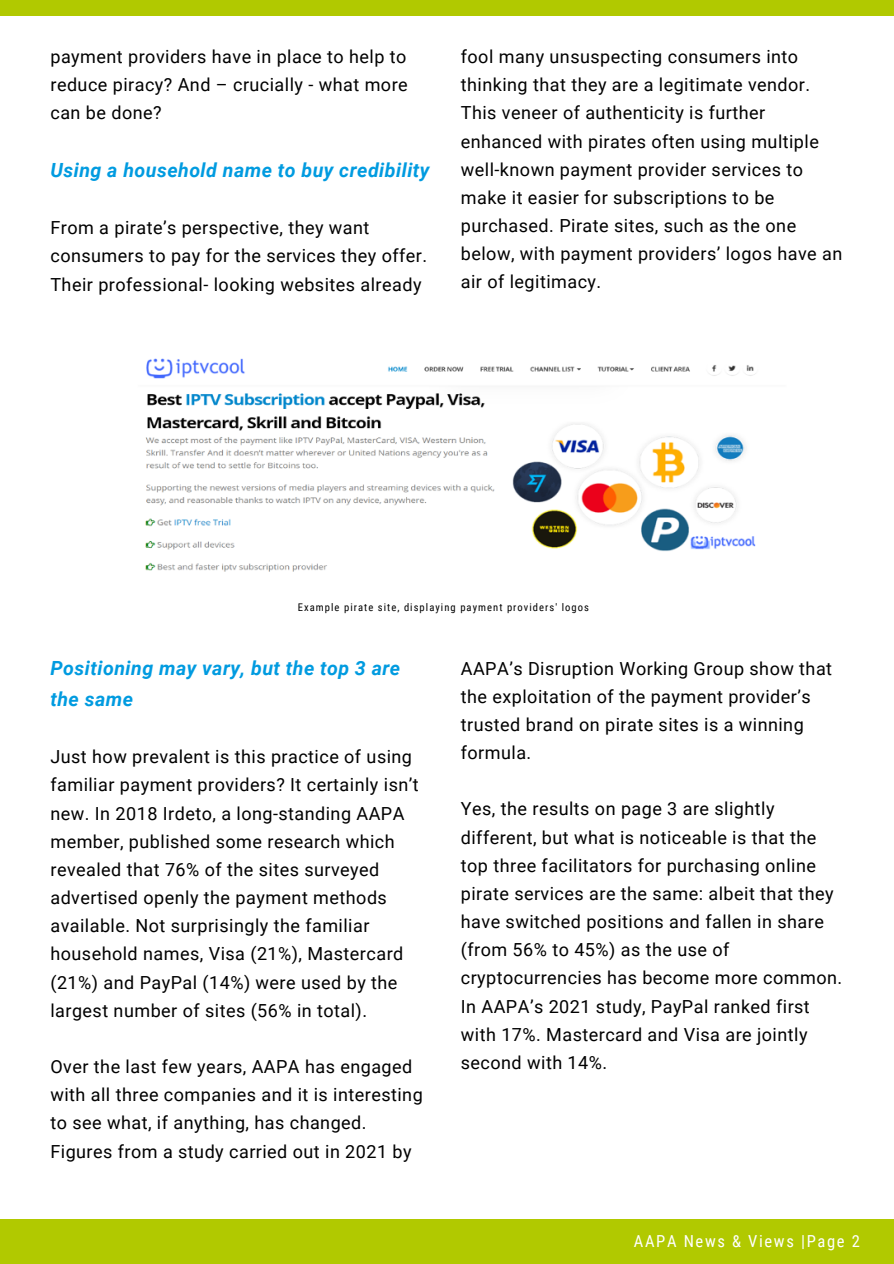
<style>
.page{position:relative;width:894px;height:1264px;background:#fff}
.page>*{position:absolute;margin:0;border:0;box-sizing:border-box;transform-origin:0 0}
.t1{font:italic 700 19.5px/30.5px "Roboto";letter-spacing:.025em;color:#009be0}
.t2{font:18px/28.2px "Roboto";letter-spacing:.025em;color:#000}
.t3{font:16.5px "Roboto Condensed";letter-spacing:.1em;color:#fff}
.t4{font:10.5px "Roboto Condensed";letter-spacing:.1em;color:#000}
</style>
<div class="page">
<div style="left:0;top:1218px;width:893px;height:45px;background:#b1c900"></div>
<div style="left:0;top:0;width:893px;height:16px;background:#b1c900"></div>
<img style="left:145px;top:358px;width:611px;height:214px">
<p class="t2" style="left:50px;top:43px;width:359px;text-align:justify">payment providers have in place to help to reduce piracy? And – crucially - what more can be done?</p>
<p class="t1" style="left:50px;top:155px;width:380px">Using a household name to buy credibility</p>
<p class="t2" style="left:50px;top:214px;width:378px">From a pirate’s perspective, they want consumers to pay for the services they offer.<br>Their professional- looking websites already</p>
<p class="t2" style="left:460px;top:43px;width:383px">fool many unsuspecting consumers into thinking that they are a legitimate vendor.<br>This veneer of authenticity is further enhanced with pirates often using multiple well-known payment provider services to make it easier for subscriptions to be purchased. Pirate sites, such as the one below, with payment providers’ logos have an air of legitimacy.</p>
<p class="t4" style="left:298px;top:601px;width:293px">Example pirate site, displaying payment providers' logos</p>
<p class="t1" style="left:50px;top:653px;width:351px">Positioning may vary, but the top 3 are the same</p>
<p class="t2" style="left:50px;top:743px;width:369px">Just how prevalent is this practice of using familiar payment providers? It certainly isn’t new. In 2018 Irdeto, a long-standing AAPA member, published some research which revealed that 76% of the sites surveyed advertised openly the payment methods available. Not surprisingly the familiar household names, Visa (21%), Mastercard (21%) and PayPal (14%) were used by the largest number of sites (56% in total).</p>
<p class="t2" style="left:50px;top:1052px;width:374px">Over the last few years, AAPA has engaged with all three companies and it is interesting to see what, if anything, has changed.<br>Figures from a study carried out in 2021 by</p>
<p class="t2" style="left:460px;top:654px;width:372px">AAPA’s Disruption Working Group show that the exploitation of the payment provider’s trusted brand on pirate sites is a winning formula.</p>
<p class="t2" style="left:460px;top:795px;width:383px">Yes, the results on page 3 are slightly different, but what is noticeable is that the top three facilitators for purchasing online pirate services are the same: albeit that they have switched positions and fallen in share (from 56% to 45%) as the use of cryptocurrencies has become more common.<br>In AAPA’s 2021 study, PayPal ranked first with 17%. Mastercard and Visa are jointly second with 14%.</p>
<p class="t3" style="left:633px;top:1231px;width:227px">AAPA News &amp; Views |Page 2</p>
</div>
